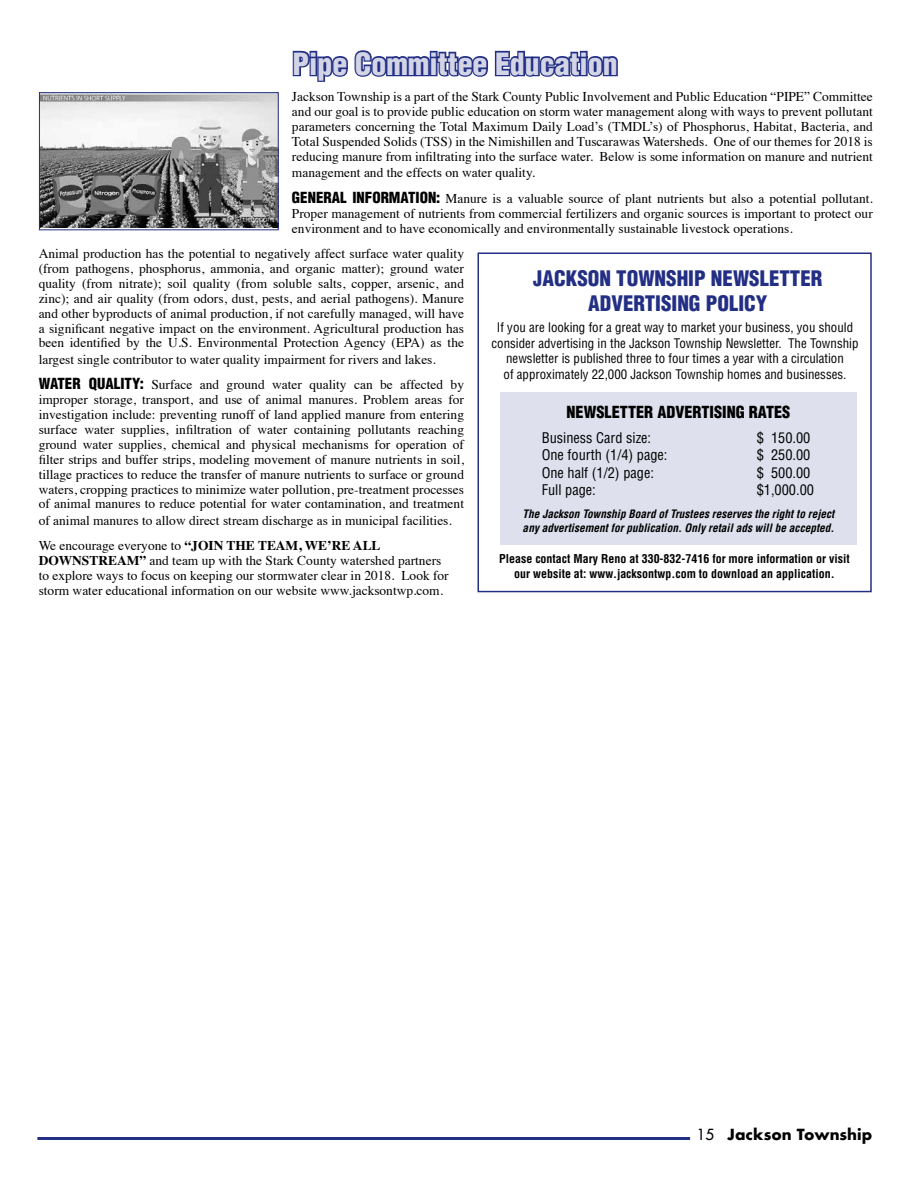
<style>
.page{position:relative;width:918px;height:1188px;background:#fff}
.page>*{position:absolute;margin:0;border:0;box-sizing:border-box;transform-origin:0 0}
.t1{font:900 condensed 29.85px "Helvetica";color:#d3d5e6}
.t2{font:900 condensed 20.85px/25px "Helvetica";color:#232f84;text-align:center}
.t3{font:900 condensed 16.2px "Helvetica";color:#000}
.t4{font:700 15px "Futura";color:#000}
.t5{font:condensed 14.4px "Helvetica";color:#000}
.t6{font:13.5px/15px "Times";color:#000;text-align:justify}
.t7{font:condensed 12.9px/15.5px "Helvetica";color:#000;text-align:center}
.t8{font:700 condensed 12px/14.4px "Helvetica";color:#000;text-align:center}
.t9{font:italic 700 condensed 11.4px/13.6px "Helvetica";color:#000}
.s1{font-family:"Helvetica";font-weight:900;font-stretch:condensed;font-size:15px}
.s2{font-weight:700}
.s3{font-weight:400}
</style>
<div class="page">
<hr style="left:37px;top:1137px;width:653px;height:3px;background:#232f84">
<svg style="left:292px;top:50px;width:326px;height:32px"></svg>
<img style="left:41px;top:94px;width:236px;height:134px">
<div style="left:39px;top:92px;width:240px;height:138px;border:1px solid #232f84"></div>
<div style="left:477px;top:253px;width:395px;height:339px;border:1px solid #232f84"></div>
<div style="left:500px;top:393px;width:357px;height:152px;background:#dee0ed"></div>
<h1 class="t1" style="left:293px;top:45px;width:327px">Pipe Committee Education</h1>
<p class="t6" style="left:292px;top:88px;width:582px">Jackson Township is a part of the Stark County Public Involvement and Public Education “PIPE” Committee and our goal is to provide public education on storm water management along with ways to prevent pollutant parameters concerning the Total Maximum Daily Load’s (TMDL’s) of Phosphorus, Habitat, Bacteria, and Total Suspended Solids (TSS) in the Nimishillen and Tuscarawas Watersheds. One of our themes for 2018 is reducing manure from infiltrating into the surface water. Below is some information on manure and nutrient management and the effects on water quality.</p>
<p class="t6" style="left:292px;top:190px;width:582px"><span class="s1">GENERAL INFORMATION:</span> Manure is a valuable source of plant nutrients but also a potential pollutant.<br>Proper management of nutrients from commercial fertilizers and organic sources is important to protect our environment and to have economically and environmentally sustainable livestock operations.</p>
<p class="t6" style="left:39px;top:245px;width:427px">Animal production has the potential to negatively affect surface water quality (from pathogens, phosphorus, ammonia, and organic matter); ground water quality (from nitrate); soil quality (from soluble salts, copper, arsenic, and zinc); and air quality (from odors, dust, pests, and aerial pathogens). Manure and other byproducts of animal production, if not carefully managed, will have a significant negative impact on the environment. Agricultural production has been identified by the U.S. Environmental Protection Agency (EPA) as the largest single contributor to water quality impairment for rivers and lakes.</p>
<p class="t6" style="left:39px;top:376px;width:427px"><span class="s1">WATER QUALITY:</span> Surface and ground water quality can be affected by improper storage, transport, and use of animal manures. Problem areas for investigation include: preventing runoff of land applied manure from entering surface water supplies, infiltration of water containing pollutants reaching ground water supplies, chemical and physical mechanisms for operation of filter strips and buffer strips, modeling movement of manure nutrients in soil, tillage practices to reduce the transfer of manure nutrients to surface or ground waters, cropping practices to minimize water pollution, pre-treatment processes of animal manures to reduce potential for water contamination, and treatment of animal manures to allow direct stream discharge as in municipal facilities.</p>
<p class="t6" style="left:39px;top:537px;width:412px;text-align:left">We encourage everyone to <span class="s2">“JOIN THE TEAM, WE’RE ALL DOWNSTREAM”</span> and team up with the Stark County watershed partners to explore ways to focus on keeping our stormwater clear in 2018. Look for storm water educational information on our website www.jacksontwp.com.</p>
<h2 class="t2" style="left:533px;top:265px;width:291px">JACKSON TOWNSHIP NEWSLETTER<br>ADVERTISING POLICY</h2>
<p class="t7" style="left:492px;top:320px;width:369px">If you are looking for a great way to market your business, you should consider advertising in the Jackson Township Newsletter. The Township newsletter is published three to four times a year with a circulation<br>of approximately 22,000 Jackson Township homes and businesses.</p>
<p class="t3" style="left:567px;top:401px;width:225px">NEWSLETTER ADVERTISING RATES</p>
<p class="t5" style="left:542px;top:429px;width:111px">Business Card size:</p>
<p class="t5" style="left:757px;top:429px;width:55px">$ 150.00</p>
<p class="t5" style="left:542px;top:446px;width:127px">One fourth (1/4) page:</p>
<p class="t5" style="left:757px;top:446px;width:55px">$ 250.00</p>
<p class="t5" style="left:542px;top:463px;width:114px">One half (1/2) page:</p>
<p class="t5" style="left:757px;top:463px;width:55px">$ 500.00</p>
<p class="t5" style="left:542px;top:481px;width:56px">Full page:</p>
<p class="t5" style="left:757px;top:481px;width:59px">$1,000.00</p>
<p class="t9" style="left:523px;top:507px;width:313px">The Jackson Township Board of Trustees reserves the right to reject any advertisement for publication. Only retail ads will be accepted.</p>
<p class="t8" style="left:499px;top:552px;width:352px">Please contact Mary Reno at 330-832-7416 for more information or visit our website at: www.jacksontwp.com to download an application.</p>
<p class="t4" style="left:697px;top:1124px;width:177px"><span class="s3">15</span> Jackson Township</p>
</div>
